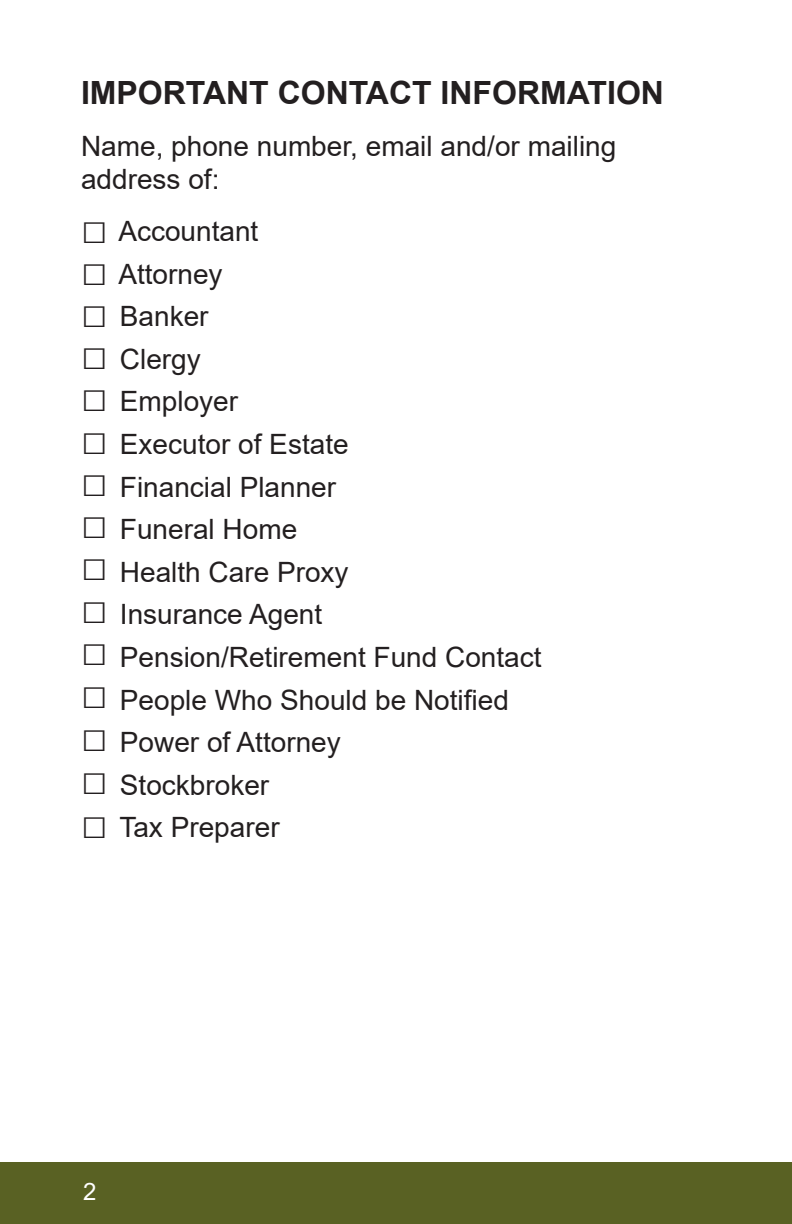
<style>
.page{position:relative;width:792px;height:1224px;background:#fff}
.page>*{position:absolute;margin:0;border:0;box-sizing:border-box;transform-origin:0 0}
.t1{font:44px "Calibri";color:#231f20}
.t2{font:700 32px "Arial";color:#231f20}
.Checklist_copy{font:28px/33.6px "Arial";color:#231f20}
.t3{font:24px "Arial";color:#fff}
</style>
<div class="page">
<div style="left:0;top:1162px;width:792px;height:62px;background:#596123"></div>
<p class="t2" style="left:81px;top:71px;width:585px">IMPORTANT CONTACT INFORMATION</p>
<p class="Checklist_copy" style="left:81px;top:129px;width:537px">Name, phone number, email and/or mailing address of:</p>
<p class="Checklist_copy" style="left:118px;top:214px;width:142px">Accountant</p>
<p class="Checklist_copy" style="left:118px;top:257px;width:106px">Attorney</p>
<p class="Checklist_copy" style="left:120px;top:299px;width:90px">Banker</p>
<p class="Checklist_copy" style="left:120px;top:342px;width:82px">Clergy</p>
<p class="Checklist_copy" style="left:120px;top:385px;width:120px">Employer</p>
<p class="Checklist_copy" style="left:120px;top:427px;width:230px">Executor of Estate</p>
<p class="Checklist_copy" style="left:120px;top:470px;width:218px">Financial Planner</p>
<p class="Checklist_copy" style="left:120px;top:512px;width:179px">Funeral Home</p>
<p class="Checklist_copy" style="left:120px;top:555px;width:230px">Health Care Proxy</p>
<p class="Checklist_copy" style="left:120px;top:598px;width:204px">Insurance Agent</p>
<p class="Checklist_copy" style="left:120px;top:640px;width:423px">Pension/Retirement Fund Contact</p>
<p class="Checklist_copy" style="left:120px;top:683px;width:391px">People Who Should be Notified</p>
<p class="Checklist_copy" style="left:120px;top:725px;width:222px">Power of Attorney</p>
<p class="Checklist_copy" style="left:120px;top:768px;width:151px">Stockbroker</p>
<p class="Checklist_copy" style="left:119px;top:811px;width:162px">Tax Preparer</p>
<p class="t1" style="left:81px;top:198px;width:28px">□</p>
<p class="t1" style="left:81px;top:240px;width:28px">□</p>
<p class="t1" style="left:81px;top:282px;width:28px">□</p>
<p class="t1" style="left:81px;top:324px;width:28px">□</p>
<p class="t1" style="left:81px;top:366px;width:28px">□</p>
<p class="t1" style="left:81px;top:409px;width:28px">□</p>
<p class="t1" style="left:81px;top:451px;width:28px">□</p>
<p class="t1" style="left:81px;top:493px;width:28px">□</p>
<p class="t1" style="left:81px;top:535px;width:28px">□</p>
<p class="t1" style="left:81px;top:578px;width:28px">□</p>
<p class="t1" style="left:81px;top:620px;width:28px">□</p>
<p class="t1" style="left:81px;top:663px;width:28px">□</p>
<p class="t1" style="left:81px;top:706px;width:28px">□</p>
<p class="t1" style="left:81px;top:749px;width:28px">□</p>
<p class="t1" style="left:81px;top:793px;width:28px">□</p>
<p class="t3" style="left:83px;top:1175px;width:15px">2</p>
</div>
